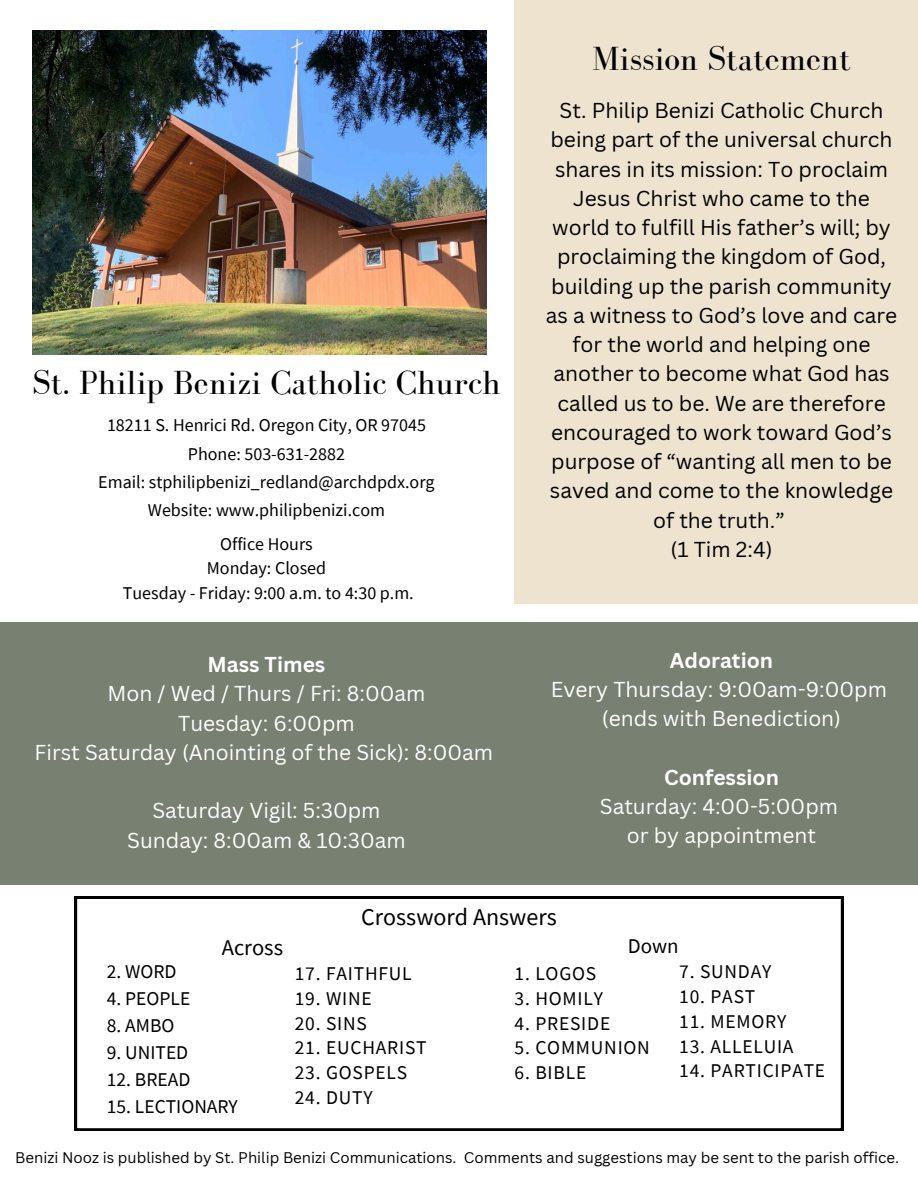
<style>
.page{position:relative;width:918px;height:1188px;background:#fff}
.page>*{position:absolute;margin:0;border:0;box-sizing:border-box;transform-origin:0 0}
.t1{font:34.5px "Bodoni FLF";color:#000}
.t2{font:24px "Source Sans Pro";color:#000}
.t3{font:22.5px "Source Sans Pro";color:#000}
.t4{font:21px/29.2px "Canva Sans";color:#000;text-align:center}
.t5{font:21px/29.2px "Canva Sans";color:#fff;text-align:center}
.t6{font:21px "Source Sans Pro";color:#000}
.t7{font:19.5px "Source Sans Pro";letter-spacing:.04em;color:#000}
.t8{font:19.5px "Source Sans Pro";color:#000}
.t9{font:18px/28.2px "Source Sans Pro";color:#000;text-align:center}
.t10{font:15px "Canva Sans";color:#000}
.s1{font-weight:700}
</style>
<div class="page">
<img style="left:32px;top:31px;width:455px;height:324px">
<div style="left:515px;top:0;width:403px;height:604px;background:#eee3cf"></div>
<div style="left:0;top:622px;width:918px;height:262px;background:#778071"></div>
<svg style="left:75px;top:897px;width:768px;height:233px"></svg>
<h1 class="t1" style="left:32px;top:363px;width:470px">St. Philip Benizi Catholic Church</h1>
<h5 class="t9" style="left:98px;top:411px;width:338px">18211 S. Henrici Rd. Oregon City, OR 97045<br>Phone: 503-631-2882<br>Email: stphilipbenizi_redland@archdpdx.org Website: www.philipbenizi.com</h5>
<h5 class="t9" style="left:123px;top:531px;width:293px;line-height:24.8px">Office Hours<br>Monday: Closed<br>Tuesday - Friday: 9:00 a.m. to 4:30 p.m.</h5>
<h4 class="t5" style="left:35px;top:649px;width:460px"><span class="s1">Mass Times<br></span>Mon / Wed / Thurs / Fri: 8:00am<br>Tuesday: 6:00pm<br>First Saturday (Anointing of the Sick): 8:00am</h4>
<h4 class="t5" style="left:127px;top:796px;width:280px">Saturday Vigil: 5:30pm<br>Sunday: 8:00am &amp; 10:30am</h4>
<h4 class="t1" style="left:592px;top:40px;width:260px">Mission Statement</h4>
<h1 class="t4" style="left:546px;top:95px;width:353px">St. Philip Benizi Catholic Church being part of the universal church shares in its mission: To proclaim<br>Jesus Christ who came to the world to fulfill His father’s will; by proclaiming the kingdom of God, building up the parish community as a witness to God’s love and care for the world and helping one another to become what God has called us to be. We are therefore encouraged to work toward God’s purpose of “wanting all men to be saved and come to the knowledge of the truth.”<br>(1 Tim 2:4)</h1>
<h4 class="t5" style="left:551px;top:645px;width:338px"><span class="s1">Adoration<br></span>Every Thursday: 9:00am-9:00pm (ends with Benediction)</h4>
<h4 class="t5" style="left:600px;top:762px;width:240px"><span class="s1">Confession<br></span>Saturday: 4:00-5:00pm or by appointment</h4>
<p class="t2" style="left:361px;top:901px;width:197px">Crossword Answers</p>
<h3 class="t3" style="left:222px;top:933px;width:63px">Across</h3>
<h3 class="t6" style="left:628px;top:933px;width:52px">Down</h3>
<h2 class="t7" style="left:107px;top:959px;width:71px">2. WORD</h2>
<h2 class="t7" style="left:107px;top:986px;width:85px">4. PEOPLE</h2>
<h2 class="t7" style="left:107px;top:1013px;width:69px">8. AMBO</h2>
<h2 class="t7" style="left:107px;top:1040px;width:83px">9. UNITED</h2>
<h2 class="t7" style="left:107px;top:1067px;width:85px">12. BREAD</h2>
<h2 class="t8" style="left:107px;top:1094px;width:133px">15. LECTIONARY</h2>
<h3 class="t7" style="left:295px;top:961px;width:118px">17. FAITHFUL</h3>
<h3 class="t7" style="left:295px;top:986px;width:78px">19. WINE</h3>
<h3 class="t7" style="left:295px;top:1010px;width:74px">20. SINS</h3>
<h3 class="t7" style="left:295px;top:1035px;width:133px">21. EUCHARIST</h3>
<h3 class="t7" style="left:295px;top:1060px;width:114px">23. GOSPELS</h3>
<h3 class="t7" style="left:295px;top:1085px;width:79px">24. DUTY</h3>
<h3 class="t7" style="left:515px;top:961px;width:83px">1. LOGOS</h3>
<h3 class="t7" style="left:515px;top:986px;width:90px">3. HOMILY</h3>
<h3 class="t7" style="left:515px;top:1010px;width:97px">4. PRESIDE</h3>
<h3 class="t7" style="left:515px;top:1035px;width:137px">5. COMMUNION</h3>
<h3 class="t7" style="left:515px;top:1060px;width:73px">6. BIBLE</h3>
<h4 class="t7" style="left:679px;top:959px;width:94px">7. SUNDAY</h4>
<h4 class="t7" style="left:679px;top:984px;width:78px">10. PAST</h4>
<h4 class="t7" style="left:679px;top:1009px;width:109px">11. MEMORY</h4>
<h4 class="t7" style="left:679px;top:1033px;width:116px">13. ALLELUIA</h4>
<h4 class="t7" style="left:679px;top:1058px;width:147px">14. PARTICIPATE</h4>
<h2 class="t10" style="left:15px;top:1147px;width:885px">Benizi Nooz is published by St. Philip Benizi Communications. Comments and suggestions may be sent to the parish office.</h2>
</div>
